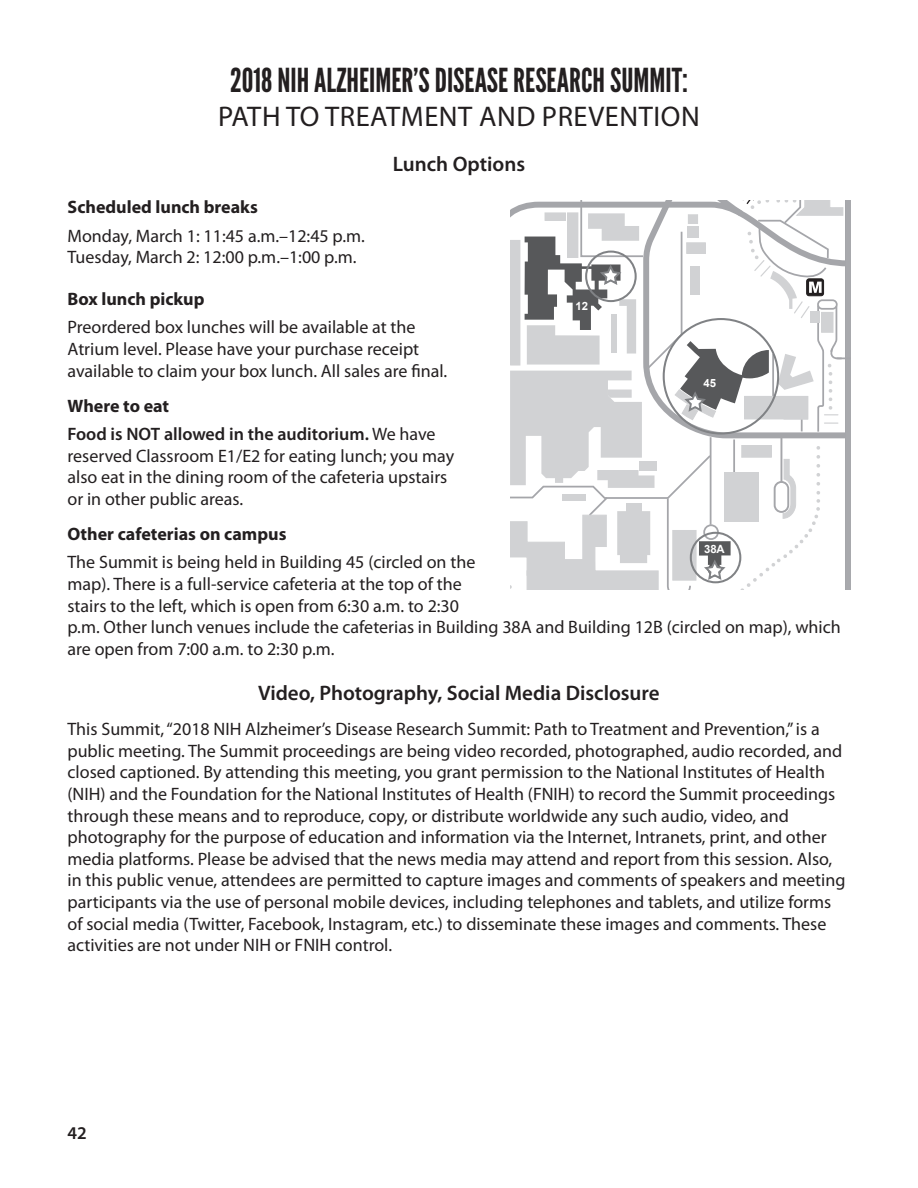
<style>
.page{position:relative;width:918px;height:1188px;background:#fff}
.page>*{position:absolute;margin:0;border:0;box-sizing:border-box;transform-origin:0 0}
.t1{font:33px "League Gothic";color:#231f20}
.t2{font:28.5px "Myriad Pro";letter-spacing:.02em;color:#231f20}
.body_Light{font:600 21px "Myriad Pro";color:#231f20}
.body_Light-2{font:18px/21.6px "Myriad Pro";color:#231f20}
.body_Light-3{font:700 18px "Myriad Pro";color:#231f20}
.t3{font:600 18px "Myriad Pro";color:#231f20}
.t4{font:700 11.4px "Arial";color:#fff}
.s1{font-weight:600}
</style>
<div class="page">
<svg style="left:511px;top:201px;width:339px;height:389px"></svg>
<div style="left:585px;top:251px;width:52px;height:51px;border:2px solid #808285;border-radius:50%"></div>
<div style="left:690px;top:532px;width:51px;height:51px;border:2px solid #808285;border-radius:50%"></div>
<div style="left:663px;top:318px;width:116px;height:117px;border:2px solid #808285;border-radius:50%"></div>
<p class="t1" style="left:230px;top:60px;width:459px">2018 NIH ALZHEIMER’S DISEASE RESEARCH SUMMIT:</p>
<p class="t2" style="left:218px;top:101px;width:483px">PATH TO TREATMENT AND PREVENTION</p>
<p class="body_Light" style="left:393px;top:151px;width:134px">Lunch Options</p>
<p class="body_Light-3" style="left:68px;top:195px;width:192px">Scheduled lunch breaks</p>
<p class="body_Light-2" style="left:68px;top:225px;width:297px">Monday, March 1: 11:45 a.m.–12:45 p.m.</p>
<p class="body_Light-2" style="left:68px;top:247px;width:289px">Tuesday, March 2: 12:00 p.m.–1:00 p.m.</p>
<p class="body_Light-3" style="left:68px;top:287px;width:139px">Box lunch pickup</p>
<p class="body_Light-2" style="left:68px;top:317px;width:380px">Preordered box lunches will be available at the<br>Atrium level. Please have your purchase receipt available to claim your box lunch. All sales are final.</p>
<p class="body_Light-3" style="left:68px;top:394px;width:103px">Where to eat</p>
<p class="body_Light-2" style="left:68px;top:424px;width:388px"><span class="s1">Food is NOT allowed in the auditorium.</span> We have reserved Classroom E1/E2 for eating lunch; you may also eat in the dining room of the cafeteria upstairs or in other public areas.</p>
<p class="body_Light-3" style="left:68px;top:522px;width:220px">Other cafeterias on campus</p>
<p class="body_Light-2" style="left:68px;top:552px;width:775px">The Summit is being held in Building 45 (circled on the<br>map). There is a full-service cafeteria at the top of the<br>stairs to the left, which is open from 6:30 a.m. to 2:30<br>p.m. Other lunch venues include the cafeterias in Building 38A and Building 12B (circled on map), which are open from 7:00 a.m. to 2:30 p.m.</p>
<p class="body_Light" style="left:258px;top:680px;width:403px">Video, Photography, Social Media Disclosure</p>
<p class="body_Light-2" style="left:68px;top:719px;width:780px">This Summit, “2018 NIH Alzheimer’s Disease Research Summit: Path to Treatment and Prevention,” is a public meeting. The Summit proceedings are being video recorded, photographed, audio recorded, and closed captioned. By attending this meeting, you grant permission to the National Institutes of Health (NIH) and the Foundation for the National Institutes of Health (FNIH) to record the Summit proceedings through these means and to reproduce, copy, or distribute worldwide any such audio, video, and photography for the purpose of education and information via the Internet, Intranets, print, and other media platforms. Please be advised that the news media may attend and report from this session. Also, in this public venue, attendees are permitted to capture images and comments of speakers and meeting participants via the use of personal mobile devices, including telephones and tablets, and utilize forms of social media (Twitter, Facebook, Instagram, etc.) to disseminate these images and comments. These activities are not under NIH or FNIH control.</p>
<p class="t4" style="left:575px;top:299px;width:14px">12</p>
<p class="t4" style="left:703px;top:375px;width:14px">45</p>
<p class="t4" style="left:704px;top:541px;width:22px">38A</p>
<p class="t3" style="left:68px;top:1122px;width:21px">42</p>
</div>
